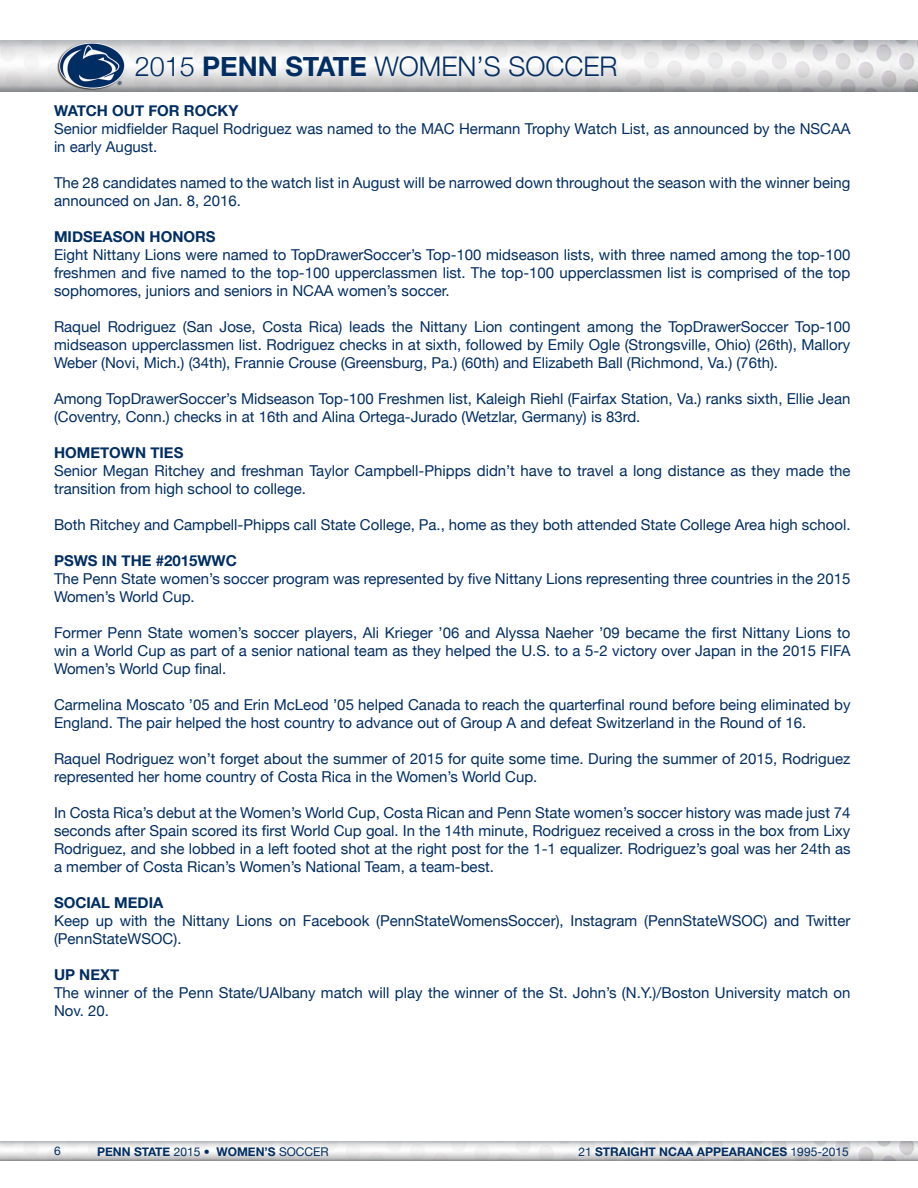
<style>
.page{position:relative;width:918px;height:1188px;background:#fff}
.page>*{position:absolute;margin:0;border:0;box-sizing:border-box;transform-origin:0 0}
.t1{font:300 27px "Helvetica Neue";color:#002d62}
.t2{font:15px/18px "Helvetica Neue";color:#002d62}
.t3{font:700 15px "Helvetica Neue";color:#002d62}
.t4{font:700 12px "Helvetica Neue";color:#002d62}
.t5{font:12px "Helvetica Neue";color:#002d62}
.s1{font-weight:700}
.s2{font-weight:400}
</style>
<div class="page">
<img style="left:0;top:1142px;width:918px;height:19px">
<img style="left:0;top:40px;width:918px;height:52px">
<h1 class="t1" style="left:135px;top:50px;width:484px">2015 <span class="s1">PENN STATE</span> WOMEN’S SOCCER</h1>
<p class="t3" style="left:54px;top:102px;width:186px">WATCH OUT FOR ROCKY</p>
<p class="t2" style="left:54px;top:120px;width:798px">Senior midfielder Raquel Rodriguez was named to the MAC Hermann Trophy Watch List, as announced by the NSCAA in early August.</p>
<p class="t2" style="left:54px;top:174px;width:798px">The 28 candidates named to the watch list in August will be narrowed down throughout the season with the winner being announced on Jan. 8, 2016.</p>
<p class="t3" style="left:54px;top:228px;width:163px">MIDSEASON HONORS</p>
<p class="t2" style="left:54px;top:246px;width:798px;text-align:justify">Eight Nittany Lions were named to TopDrawerSoccer’s Top-100 midseason lists, with three named among the top-100 freshmen and five named to the top-100 upperclassmen list. The top-100 upperclassmen list is comprised of the top sophomores, juniors and seniors in NCAA women’s soccer.</p>
<p class="t2" style="left:54px;top:318px;width:798px;text-align:justify">Raquel Rodriguez (San Jose, Costa Rica) leads the Nittany Lion contingent among the TopDrawerSoccer Top-100 midseason upperclassmen list. Rodriguez checks in at sixth, followed by Emily Ogle (Strongsville, Ohio) (26th), Mallory Weber (Novi, Mich.) (34th), Frannie Crouse (Greensburg, Pa.) (60th) and Elizabeth Ball (Richmond, Va.) (76th).</p>
<p class="t2" style="left:54px;top:390px;width:798px">Among TopDrawerSoccer’s Midseason Top-100 Freshmen list, Kaleigh Riehl (Fairfax Station, Va.) ranks sixth, Ellie Jean (Coventry, Conn.) checks in at 16th and Alina Ortega-Jurado (Wetzlar, Germany) is 83rd.</p>
<p class="t3" style="left:54px;top:444px;width:131px">HOMETOWN TIES</p>
<p class="t2" style="left:54px;top:462px;width:798px">Senior Megan Ritchey and freshman Taylor Campbell-Phipps didn’t have to travel a long distance as they made the transition from high school to college.</p>
<p class="t2" style="left:54px;top:516px;width:798px">Both Ritchey and Campbell-Phipps call State College, Pa., home as they both attended State College Area high school.</p>
<p class="t3" style="left:54px;top:552px;width:184px">PSWS IN THE #2015WWC</p>
<p class="t2" style="left:54px;top:570px;width:798px">The Penn State women’s soccer program was represented by five Nittany Lions representing three countries in the 2015<br>Women’s World Cup.</p>
<p class="t2" style="left:54px;top:624px;width:798px;text-align:justify">Former Penn State women’s soccer players, Ali Krieger ’06 and Alyssa Naeher ’09 became the first Nittany Lions to win a World Cup as part of a senior national team as they helped the U.S. to a 5-2 victory over Japan in the 2015 FIFA Women’s World Cup final.</p>
<p class="t2" style="left:54px;top:696px;width:798px">Carmelina Moscato ’05 and Erin McLeod ’05 helped Canada to reach the quarterfinal round before being eliminated by<br>England. The pair helped the host country to advance out of Group A and defeat Switzerland in the Round of 16.</p>
<p class="t2" style="left:54px;top:750px;width:798px">Raquel Rodriguez won’t forget about the summer of 2015 for quite some time. During the summer of 2015, Rodriguez represented her home country of Costa Rica in the Women’s World Cup.</p>
<p class="t2" style="left:54px;top:804px;width:798px;text-align:justify">In Costa Rica’s debut at the Women’s World Cup, Costa Rican and Penn State women’s soccer history was made just 74 seconds after Spain scored its first World Cup goal. In the 14th minute, Rodriguez received a cross in the box from Lixy Rodriguez, and she lobbed in a left footed shot at the right post for the 1-1 equalizer. Rodriguez’s goal was her 24th as a member of Costa Rican’s Women’s National Team, a team-best.</p>
<p class="t3" style="left:54px;top:894px;width:111px">SOCIAL MEDIA</p>
<p class="t2" style="left:54px;top:912px;width:798px">Keep up with the Nittany Lions on Facebook (PennStateWomensSoccer), Instagram (PennStateWSOC) and Twitter (PennStateWSOC).</p>
<p class="t3" style="left:54px;top:966px;width:67px">UP NEXT</p>
<p class="t2" style="left:54px;top:984px;width:798px">The winner of the Penn State/UAlbany match will play the winner of the St. John’s (N.Y.)/Boston University match on<br>Nov. 20.</p>
<p class="t5" style="left:54px;top:1144px;width:8px">6</p>
<p class="t4" style="left:97px;top:1144px;width:233px">PENN STATE <span class="s2">2015 •</span> WOMEN’S <span class="s2">SOCCER</span></p>
<p class="t4" style="left:578px;top:1144px;width:272px"><span class="s2">21</span> STRAIGHT NCAA APPEARANCES <span class="s2">1995-2015</span></p>
</div>
